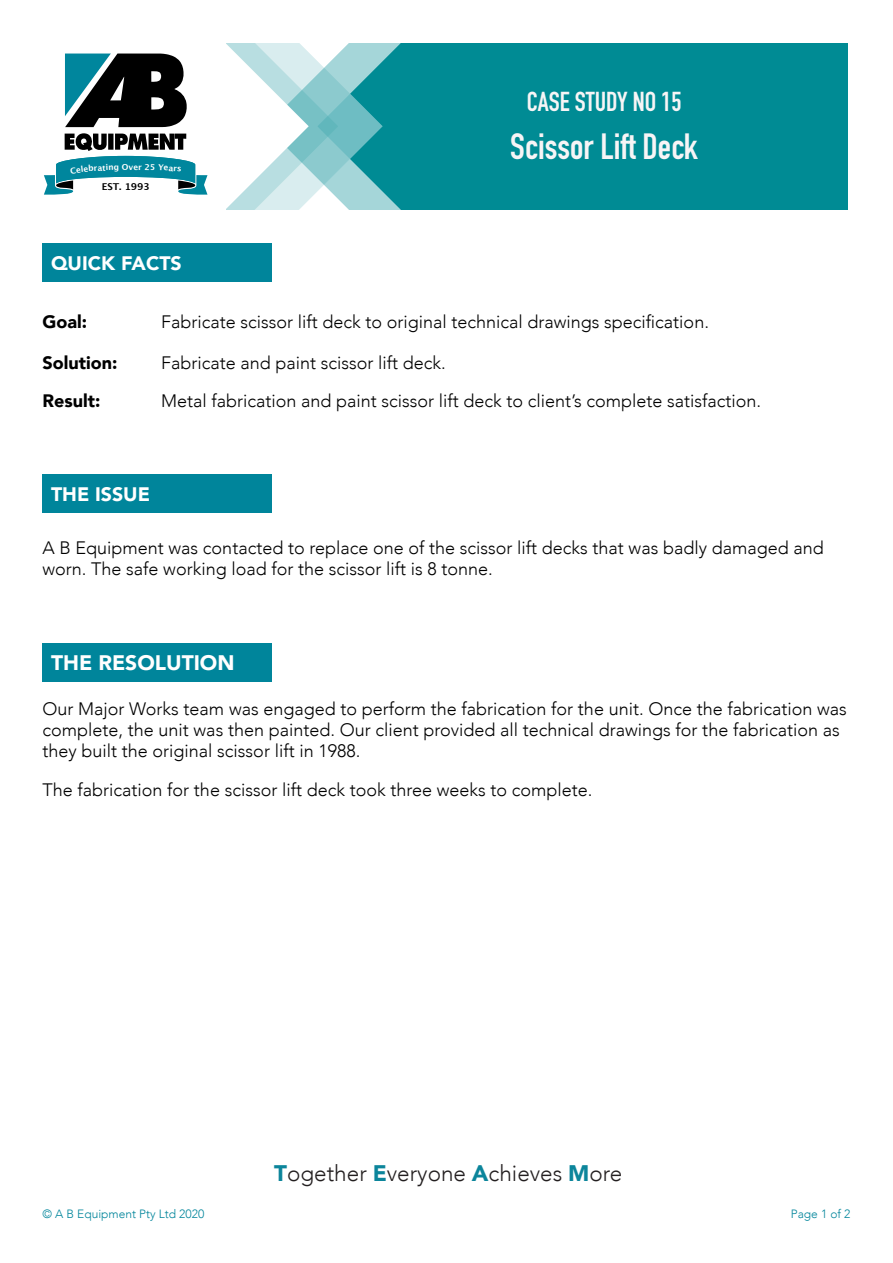
<style>
.page{position:relative;width:893px;height:1263px;background:#fff}
.page>*{position:absolute;margin:0;border:0;box-sizing:border-box;transform-origin:0 0}
.t1{font:700 36px "DIN Condensed";color:#f7f5f6}
.t2{font:700 27px "DIN Condensed";color:#f7f5f6}
.t3{font:300 22.5px "Avenir";color:#231f20}
.t4{font:900 21px "Avenir";color:#fff}
.t5{font:900 19.5px "Avenir";color:#fff}
.t6{font:300 18px/21px "Avenir";color:#000}
.t7{font:900 18px "Avenir";color:#000}
.t8{font:300 12px "Avenir";color:#00859b}
.t9{font:700 9.45px "Lucida Grande";color:#000}
.t10{font:700 8.1px "Lucida Grande";color:#fff}
.s1{font-weight:900;color:#0c859b}
</style>
<div class="page">
<div style="left:43px;top:475px;width:229px;height:38px;background:#00859b"></div>
<div style="left:43px;top:243px;width:229px;height:39px;background:#00859b"></div>
<div style="left:383px;top:43px;width:465px;height:166px;background:#008b94"></div>
<svg style="left:227px;top:43px;width:156px;height:166px"></svg>
<svg style="left:65px;top:54px;width:122px;height:73px;background:#283e42"></svg>
<div style="left:43px;top:643px;width:229px;height:38px;background:#00859b"></div>
<svg style="left:44px;top:133px;width:163px;height:62px"></svg>
<p class="t10" style="left:129px;top:163px;width:11px">ve</p>
<p class="t9" style="left:102px;top:182px;width:49px">EST. 1993</p>
<p class="t5" style="left:51px;top:250px;width:132px">QUICK FACTS</p>
<h2 class="t2" style="left:527px;top:91px;width:156px">CASE STUDY NO 15</h2>
<h1 class="t1" style="left:510px;top:134px;width:189px">Scissor Lift Deck</h1>
<p class="t7" style="left:43px;top:310px;width:46px">Goal:</p>
<p class="t6" style="left:161px;top:311px;width:549px">Fabricate scissor lift deck to original technical drawings specification.</p>
<p class="t7" style="left:43px;top:351px;width:76px">Solution:</p>
<p class="t6" style="left:161px;top:352px;width:286px">Fabricate and paint scissor lift deck.</p>
<p class="t7" style="left:43px;top:389px;width:60px">Result:</p>
<p class="t6" style="left:161px;top:391px;width:601px">Metal fabrication and paint scissor lift deck to client’s complete satisfaction.</p>
<p class="t5" style="left:51px;top:482px;width:100px">THE ISSUE</p>
<p class="t6" style="left:43px;top:538px;width:783px">A B Equipment was contacted to replace one of the scissor lift decks that was badly damaged and worn. The safe working load for the scissor lift is 8 tonne.</p>
<p class="t4" style="left:51px;top:649px;width:185px">THE RESOLUTION</p>
<p class="t6" style="left:43px;top:699px;width:806px">Our Major Works team was engaged to perform the fabrication for the unit. Once the fabrication was complete, the unit was then painted. Our client provided all technical drawings for the fabrication as they built the original scissor lift in 1988.</p>
<p class="t6" style="left:43px;top:780px;width:552px">The fabrication for the scissor lift deck took three weeks to complete.</p>
<p class="t3" style="left:274px;top:1159px;width:350px"><span class="s1">T</span>ogether <span class="s1">E</span>veryone <span class="s1">A</span>chieves <span class="s1">M</span>ore</p>
<p class="t8" style="left:43px;top:1206px;width:163px">© A B Equipment Pty Ltd 2020</p>
<p class="t8" style="left:791px;top:1206px;width:61px">Page 1 of 2</p>
</div>
